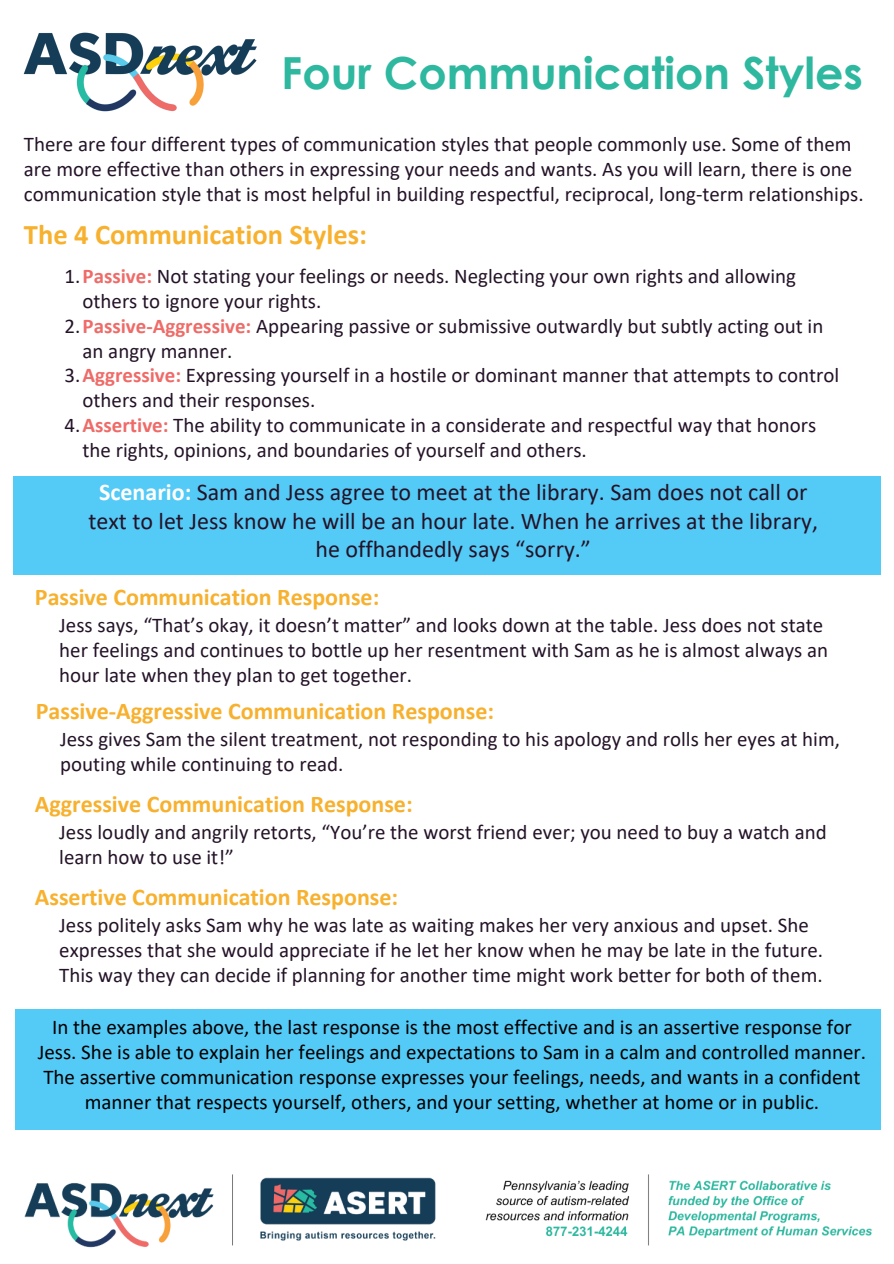
<style>
.page{position:relative;width:894px;height:1264px;background:#fff}
.page>*{position:absolute;margin:0;border:0;box-sizing:border-box;transform-origin:0 0}
.t1{font:700 44.25px "Century Gothic";color:#2db89f}
.t2{font:700 28.5px "Calibri";color:#f7b12e}
.t3{font:24px/28.2px "Calibri";color:#241328;text-align:center}
.t4{font:700 24px "Calibri";color:#f7b12e}
.t5{font:21px/24.8px "Calibri";color:#241328}
.t6{font:21px/24.8px "Calibri";color:#000;text-align:center}
.s1{font-weight:700;color:#ee6b68}
.s2{font-weight:700;color:#fff}
</style>
<div class="page">
<img style="left:23px;top:32px;width:234px;height:80px">
<div style="left:13px;top:476px;width:867px;height:98px;background:#54caf6"></div>
<div style="left:15px;top:1009px;width:865px;height:120px;background:#54caf6"></div>
<img style="left:24px;top:1174px;width:848px;height:74px">
<p class="t1" style="left:281px;top:44px;width:583px">Four Communication Styles</p>
<p class="t5" style="left:24px;top:134px;width:840px">There are four different types of communication styles that people commonly use. Some of them are more effective than others in expressing your needs and wants. As you will learn, there is one communication style that is most helpful in building respectful, reciprocal, long-term relationships.</p>
<p class="t2" style="left:24px;top:223px;width:344px">The 4 Communication Styles:</p>
<p class="t5" style="left:82px;top:266px;width:714px;text-indent:-18px">1.<span class="s1">Passive:</span> Not stating your feelings or needs. Neglecting your own rights and allowing others to ignore your rights.</p>
<p class="t5" style="left:82px;top:315px;width:742px;text-indent:-18px">2.<span class="s1">Passive-Aggressive:</span> Appearing passive or submissive outwardly but subtly acting out in an angry manner.</p>
<p class="t5" style="left:82px;top:365px;width:758px;text-indent:-18px">3.<span class="s1">Aggressive:</span> Expressing yourself in a hostile or dominant manner that attempts to control others and their responses.</p>
<p class="t5" style="left:82px;top:414px;width:735px;text-indent:-18px">4.<span class="s1">Assertive:</span> The ability to communicate in a considerate and respectful way that honors the rights, opinions, and boundaries of yourself and others.</p>
<p class="t3" style="left:88px;top:480px;width:730px"><span class="s2">Scenario:</span> Sam and Jess agree to meet at the library. Sam does not call or text to let Jess know he will be an hour late. When he arrives at the library, he offhandedly says “sorry.”</p>
<p class="t4" style="left:35px;top:587px;width:346px">Passive Communication Response:</p>
<p class="t5" style="left:59px;top:614px;width:770px">Jess says, “That’s okay, it doesn’t matter” and looks down at the table. Jess does not state her feelings and continues to bottle up her resentment with Sam as he is almost always an hour late when they plan to get together.</p>
<p class="t4" style="left:36px;top:701px;width:459px">Passive-Aggressive Communication Response:</p>
<p class="t5" style="left:60px;top:728px;width:781px">Jess gives Sam the silent treatment, not responding to his apology and rolls her eyes at him, pouting while continuing to read.</p>
<p class="t4" style="left:35px;top:794px;width:379px">Aggressive Communication Response:</p>
<p class="t5" style="left:59px;top:821px;width:768px">Jess loudly and angrily retorts, “You’re the worst friend ever; you need to buy a watch and learn how to use it!”</p>
<p class="t4" style="left:35px;top:887px;width:364px">Assertive Communication Response:</p>
<p class="t5" style="left:59px;top:914px;width:765px">Jess politely asks Sam why he was late as waiting makes her very anxious and upset. She expresses that she would appreciate if he let her know when he may be late in the future.<br>This way they can decide if planning for another time might work better for both of them.</p>
<p class="t6" style="left:38px;top:1016px;width:829px">In the examples above, the last response is the most effective and is an assertive response for Jess. She is able to explain her feelings and expectations to Sam in a calm and controlled manner.<br>The assertive communication response expresses your feelings, needs, and wants in a confident manner that respects yourself, others, and your setting, whether at home or in public.</p>
</div>
